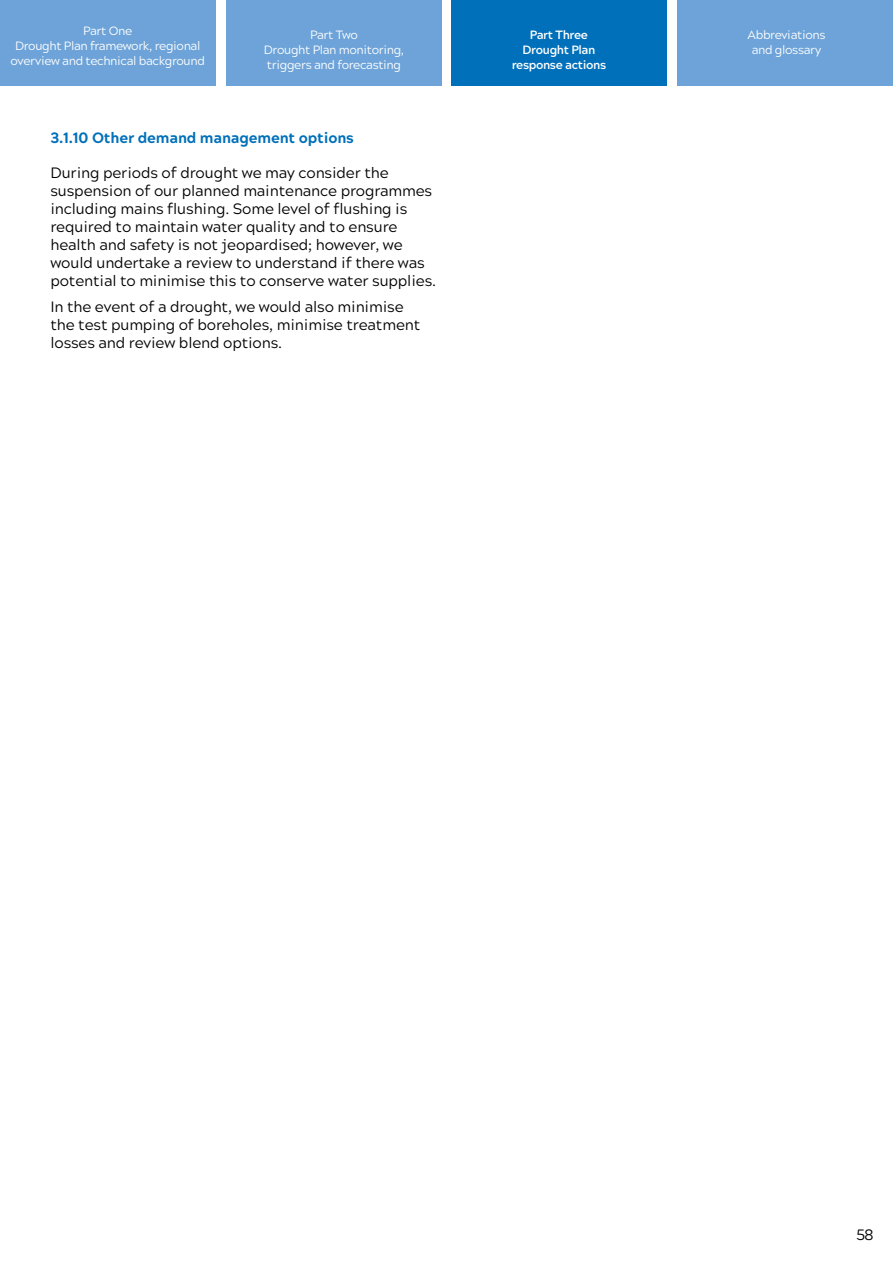
<style>
.page{position:relative;width:893px;height:1263px;background:#fff}
.page>*{position:absolute;margin:0;border:0;box-sizing:border-box;transform-origin:0 0}
.Body_text__P{font:15px/18px "Acherus Grotesque";letter-spacing:-.01em;color:#000}
.Section_body_text_he{font:800 15px "Acherus Grotesque";letter-spacing:-.01em;color:#0070ba}
.t1{font:12px/15px "Acherus Grotesque";letter-spacing:-.03em;color:#fff;text-align:center}
.t2{font:700 12px/15px "Acherus Grotesque";letter-spacing:-.03em;color:#fff;text-align:center}
</style>
<div class="page">
<div style="left:226px;top:0;width:215px;height:86px;background:#6da3d8"></div>
<div style="left:0;top:0;width:216px;height:86px;background:#6da3d8"></div>
<div style="left:452px;top:0;width:215px;height:86px;background:#0070ba"></div>
<div style="left:677px;top:0;width:216px;height:86px;background:#6da3d8"></div>
<p class="t1" style="left:11px;top:23px;width:196px">Part One<br>Drought Plan framework, regional overview and technical background</p>
<p class="t1" style="left:264px;top:26px;width:142px">Part Two<br>Drought Plan monitoring, triggers and forecasting</p>
<p class="t2" style="left:512px;top:26px;width:96px">Part Three<br>Drought Plan response actions</p>
<p class="t1" style="left:748px;top:26px;width:79px">Abbreviations and glossary</p>
<p class="Section_body_text_he" style="left:50px;top:124px;width:305px">3.1.10 Other demand management options</p>
<p class="Body_text__P" style="left:50px;top:162px;width:387px">During periods of drought we may consider the suspension of our planned maintenance programmes including mains flushing. Some level of flushing is required to maintain water quality and to ensure health and safety is not jeopardised; however, we would undertake a review to understand if there was potential to minimise this to conserve water supplies.</p>
<p class="Body_text__P" style="left:50px;top:297px;width:371px">In the event of a drought, we would also minimise the test pumping of boreholes, minimise treatment losses and review blend options.</p>
<p class="Body_text__P" style="left:857px;top:1224px;width:18px">58</p>
</div>
